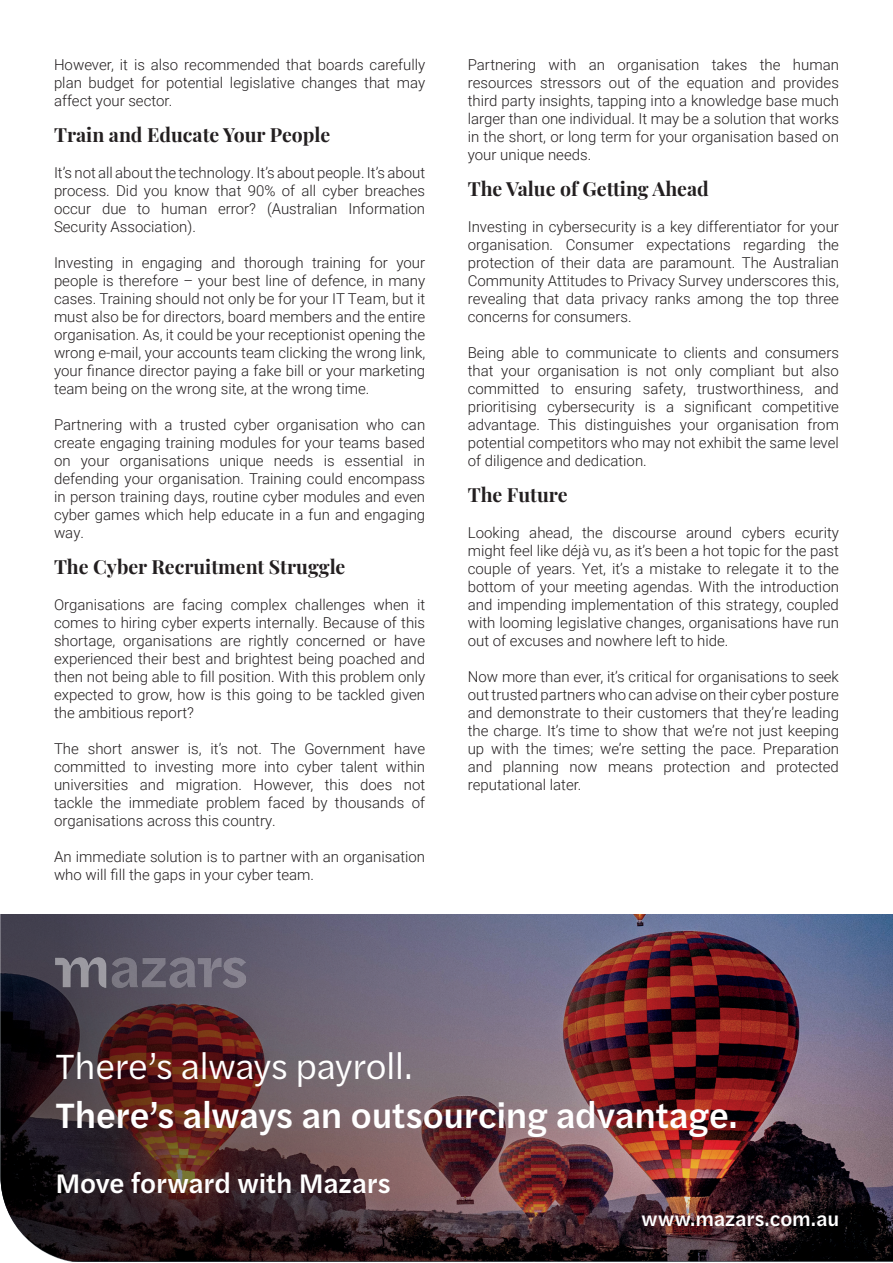
<style>
.page{position:relative;width:893px;height:1263px;background:#fff}
.page>*{position:absolute;margin:0;border:0;box-sizing:border-box;transform-origin:0 0}
.t1{font:500 36.75px "Halyard Text";letter-spacing:-.01em;color:#fff}
.t2{font:36.75px "Halyard Text";letter-spacing:-.01em;color:#fff}
.t3{font:500 28.05px "Halyard Text";letter-spacing:-.005em;color:#fff}
.t4{font:500 21px "Halyard Text";color:#fff}
.t5{font:700 19.5px "Playfair Display";color:#231f20}
.t6{font:300 15px/18px "Roboto";color:#231f20;text-align:justify}
</style>
<div class="page">
<img style="left:1px;top:914px;width:892px;height:347px">
<img style="left:56px;top:957px;width:189px;height:30px">
<p class="t6" style="left:54px;top:55px;width:373px">However, it is also recommended that boards carefully plan budget for potential legislative changes that may affect your sector.</p>
<p class="t5" style="left:54px;top:119px;width:278px">Train and Educate Your People</p>
<p class="t6" style="left:54px;top:163px;width:373px">It’s not all about the technology. It’s about people. It’s about process. Did you know that 90% of all cyber breaches occur due to human error? (Australian Information Security Association).</p>
<p class="t6" style="left:54px;top:253px;width:373px">Investing in engaging and thorough training for your people is therefore – your best line of defence, in many cases. Training should not only be for your IT Team, but it must also be for directors, board members and the entire organisation. As, it could be your receptionist opening the wrong e-mail, your accounts team clicking the wrong link, your finance director paying a fake bill or your marketing team being on the wrong site, at the wrong time.</p>
<p class="t6" style="left:54px;top:415px;width:373px">Partnering with a trusted cyber organisation who can create engaging training modules for your teams based on your organisations unique needs is essential in defending your organisation. Training could encompass in person training days, routine cyber modules and even cyber games which help educate in a fun and engaging way.</p>
<p class="t5" style="left:54px;top:551px;width:293px">The Cyber Recruitment Struggle</p>
<p class="t6" style="left:54px;top:595px;width:373px">Organisations are facing complex challenges when it comes to hiring cyber experts internally. Because of this shortage, organisations are rightly concerned or have experienced their best and brightest being poached and then not being able to fill position. With this problem only expected to grow, how is this going to be tackled given the ambitious report?</p>
<p class="t6" style="left:54px;top:739px;width:373px">The short answer is, it’s not. The Government have committed to investing more into cyber talent within universities and migration. However, this does not tackle the immediate problem faced by thousands of organisations across this country.</p>
<p class="t6" style="left:54px;top:847px;width:373px">An immediate solution is to partner with an organisation who will fill the gaps in your cyber team.</p>
<p class="t6" style="left:468px;top:55px;width:373px">Partnering with an organisation takes the human resources stressors out of the equation and provides third party insights, tapping into a knowledge base much larger than one individual. It may be a solution that works in the short, or long term for your organisation based on your unique needs.</p>
<p class="t5" style="left:468px;top:173px;width:243px">The Value of Getting Ahead</p>
<p class="t6" style="left:468px;top:217px;width:373px">Investing in cybersecurity is a key differentiator for your organisation. Consumer expectations regarding the protection of their data are paramount. The Australian Community Attitudes to Privacy Survey underscores this, revealing that data privacy ranks among the top three concerns for consumers.</p>
<p class="t6" style="left:468px;top:343px;width:373px">Being able to communicate to clients and consumers that your organisation is not only compliant but also committed to ensuring safety, trustworthiness, and prioritising cybersecurity is a significant competitive advantage. This distinguishes your organisation from potential competitors who may not exhibit the same level of diligence and dedication.</p>
<p class="t5" style="left:468px;top:479px;width:101px">The Future</p>
<p class="t6" style="left:468px;top:523px;width:373px">Looking ahead, the discourse around cybers ecurity might feel like déjà vu, as it’s been a hot topic for the past couple of years. Yet, it’s a mistake to relegate it to the bottom of your meeting agendas. With the introduction and impending implementation of this strategy, coupled with looming legislative changes, organisations have run out of excuses and nowhere left to hide.</p>
<p class="t6" style="left:468px;top:667px;width:373px">Now more than ever, it’s critical for organisations to seek out trusted partners who can advise on their cyber posture and demonstrate to their customers that they’re leading the charge. It’s time to show that we’re not just keeping up with the times; we’re setting the pace. Preparation and planning now means protection and protected reputational later.</p>
<h1 class="t2" style="left:55px;top:1040px;width:359px">There’s always payroll.</h1>
<h1 class="t1" style="left:55px;top:1089px;width:684px">There’s always an outsourcing advantage.</h1>
<h2 class="t3" style="left:55px;top:1163px;width:337px">Move forward with Mazars</h2>
<h3 class="t4" style="left:642px;top:1203px;width:199px">www.mazars.com.au</h3>
</div>
